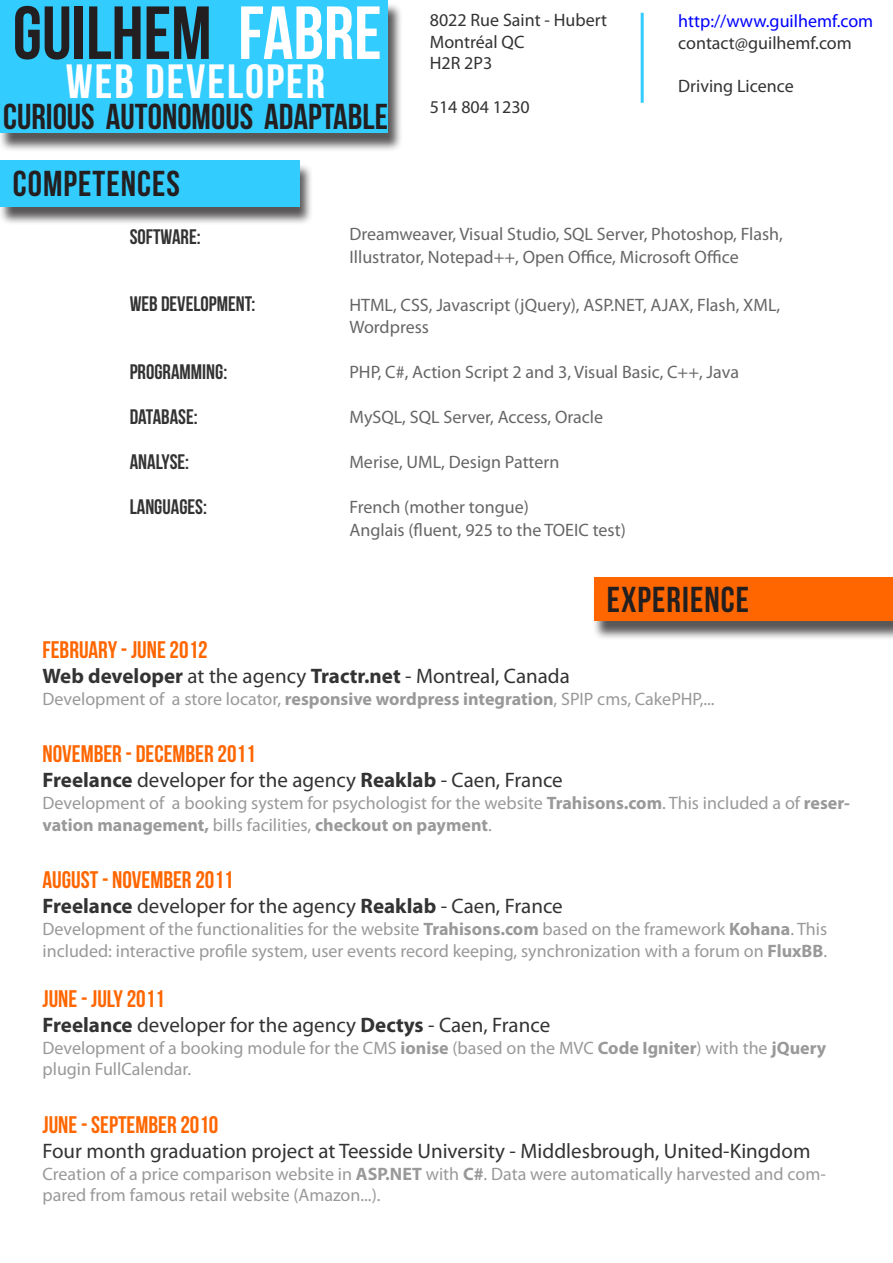
<style>
.page{position:relative;width:893px;height:1263px;background:#fff}
.page>*{position:absolute;margin:0;border:0;box-sizing:border-box;transform-origin:0 0}
.t1{font:75px "Bebas Neue";color:#231f20}
.t2{font:48px "Bebas Neue";letter-spacing:.04em;color:#fff}
.t3{font:36px "Bebas Neue";color:#231f20}
.t4{font:36px "Bebas Neue";letter-spacing:.03em;color:#231f20}
.t5{font:24px "Bebas Neue";color:#f60}
.t6{font:21px "Myriad Pro";color:#333}
.t7{font:21px "Bebas Neue";color:#333}
.t8{font:18px/21.6px "Myriad Pro";color:#999}
.t9{font:18px/22.5px "Myriad Pro";color:#666}
.t10{font:18px "Myriad Pro";color:#333}
.t11{font:18px "Myriad Pro";color:#00f}
.s1{color:#fff}
.s2{font-weight:700}
</style>
<div class="page">
<hr style="left:641px;top:13px;width:3px;height:90px;background:#3cf">
<div style="left:0;top:2px;width:409px;height:156px;background:#231f20;opacity:.75"></div>
<div style="left:0;top:0;width:388px;height:133px;background:#3cf"></div>
<div style="left:0;top:162px;width:331px;height:76px;background:#231f20;opacity:.75"></div>
<div style="left:0;top:160px;width:299px;height:47px;background:#3cf"></div>
<div style="left:592px;top:580px;width:301px;height:67px;background:#231f20;opacity:.75"></div>
<div style="left:594px;top:577px;width:298px;height:44px;background:#f60"></div>
<p class="t1" style="left:13px;top:-8px;width:370px">GUILHEM <span class="s1">FABRE</span></p>
<p class="t2" style="left:66px;top:55px;width:261px">WEB DEVELOPER</p>
<p class="t3" style="left:3px;top:97px;width:386px">CURIOUS AUTONOMOUS ADAPTABLE</p>
<p class="t4" style="left:13px;top:164px;width:169px">COMPETENCES</p>
<p class="t10" style="left:430px;top:9px;width:179px">8022 Rue Saint - Hubert</p>
<p class="t10" style="left:430px;top:31px;width:96px">Montréal QC</p>
<p class="t10" style="left:430px;top:52px;width:64px">H2R 2P3</p>
<p class="t10" style="left:430px;top:96px;width:101px">514 804 1230</p>
<p class="t11" style="left:678px;top:10px;width:197px">http://www.guilhemf.com</p>
<p class="t10" style="left:678px;top:32px;width:175px">contact@guilhemf.com</p>
<p class="t10" style="left:678px;top:75px;width:117px">Driving Licence</p>
<p class="t7" style="left:130px;top:225px;width:73px">SOFTWARE:</p>
<p class="t7" style="left:130px;top:292px;width:127px">WEB DEVELOPMENT:</p>
<p class="t7" style="left:130px;top:360px;width:99px">PROGRAMMING:</p>
<p class="t7" style="left:130px;top:405px;width:70px">DATABASE:</p>
<p class="t7" style="left:130px;top:450px;width:61px">ANALYSE:</p>
<p class="t7" style="left:130px;top:495px;width:79px">LANGUAGES:</p>
<p class="t9" style="left:349px;top:223px;width:435px">Dreamweaver, Visual Studio, SQL Server, Photoshop, Flash,<br>Illustrator, Notepad++, Open Office, Microsoft Office</p>
<p class="t9" style="left:349px;top:293px;width:432px">HTML, CSS, Javascript (jQuery), ASP.NET, AJAX, Flash, XML,<br>Wordpress</p>
<p class="t9" style="left:349px;top:361px;width:391px">PHP, C#, Action Script 2 and 3, Visual Basic, C++, Java</p>
<p class="t9" style="left:349px;top:406px;width:255px">MySQL, SQL Server, Access, Oracle</p>
<p class="t9" style="left:349px;top:451px;width:212px">Merise, UML, Design Pattern</p>
<p class="t9" style="left:349px;top:496px;width:181px">French (mother tongue)</p>
<p class="t9" style="left:349px;top:518px;width:278px">Anglais (fluent, 925 to the TOEIC test)</p>
<p class="t4" style="left:607px;top:580px;width:144px">EXPERIENCE</p>
<p class="t5" style="left:43px;top:636px;width:167px">FEBRUARY - JUNE 2012</p>
<p class="t6" style="left:43px;top:663px;width:529px"><span class="s2">Web developer</span> at the agency <span class="s2">Tractr.net</span> - Montreal, Canada</p>
<p class="t8" style="left:43px;top:687px;width:674px">Development of a store locator, <span class="s2">responsive wordpress integration</span>, SPIP cms, CakePHP,...</p>
<p class="t5" style="left:43px;top:741px;width:214px">NOVEMBER - DECEMBER 2011</p>
<p class="t6" style="left:43px;top:767px;width:522px"><span class="s2">Freelance</span> developer for the agency <span class="s2">Reaklab</span> - Caen, France</p>
<p class="t8" style="left:43px;top:792px;width:809px">Development of a booking system for psychologist for the website <span class="s2">Trahisons.com</span>. This included a of <span class="s2">reser&shy;vation management,</span> bills facilities, <span class="s2">checkout on payment</span>.</p>
<p class="t5" style="left:43px;top:867px;width:192px">AUGUST - NOVEMBER 2011</p>
<p class="t6" style="left:43px;top:893px;width:522px"><span class="s2">Freelance</span> developer for the agency <span class="s2">Reaklab</span> - Caen, France</p>
<p class="t8" style="left:43px;top:918px;width:786px">Development of the functionalities for the website <span class="s2">Trahisons.com</span> based on the framework <span class="s2">Kohana</span>. This included: interactive profile system, user events record keeping, synchronization with a forum on <span class="s2">FluxBB</span>.</p>
<p class="t5" style="left:43px;top:985px;width:124px">JUNE - JULY 2011</p>
<p class="t6" style="left:43px;top:1012px;width:509px"><span class="s2">Freelance</span> developer for the agency <span class="s2">Dectys</span> - Caen, France</p>
<p class="t8" style="left:43px;top:1037px;width:785px">Development of a booking module for the CMS <span class="s2">ionise</span> (based on the MVC <span class="s2">Code Igniter</span>) with the <span class="s2">jQuery </span>plugin FullCalendar.</p>
<p class="t5" style="left:43px;top:1111px;width:177px">JUNE - SEPTEMBER 2010</p>
<p class="t6" style="left:43px;top:1138px;width:769px">Four month graduation project at Teesside University - Middlesbrough, United-Kingdom</p>
<p class="t8" style="left:43px;top:1163px;width:785px">Creation of a price comparison website in <span class="s2">ASP.NET</span> with <span class="s2">C#</span>. Data were automatically harvested and com&shy;pared from famous retail website (Amazon...).</p>
</div>
